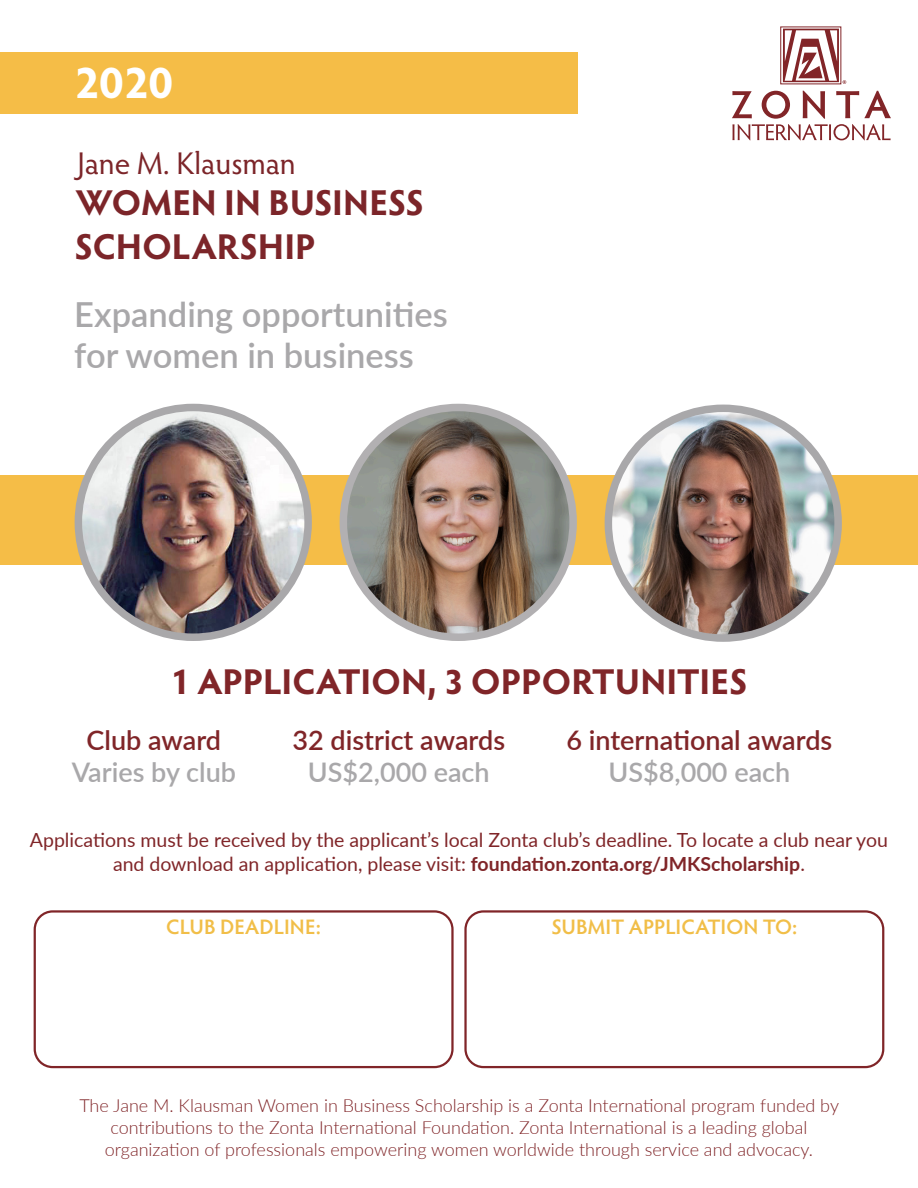
<style>
.page{position:relative;width:918px;height:1188px;background:#fff}
.page>*{position:absolute;margin:0;border:0;box-sizing:border-box;transform-origin:0 0}
.t1{font:700 45px "Hypatia Sans Pro";color:#fff}
.t2{font:700 36px "Hypatia Sans Pro";color:#802528}
.t3{font:700 36px "Hypatia Sans Pro";color:#7c2529}
.t4{font:600 34.5px/41.4px "Lato";color:#a9a8aa}
.t5{font:31.5px "Hypatia Sans Pro";color:#7c2529}
.t6{font:600 27px "Lato";color:#802528}
.t7{font:600 27px "Lato";color:#a9a8aa}
.t8{font:600 21px "Hypatia Sans Pro";letter-spacing:.005em;color:#f1be48}
.t9{font:19.5px/23.4px "Lato";color:#802528;text-align:center}
.t10{font:300 18px/21.6px "Lato";color:#802528;text-align:center}
.s1{font-weight:700}
</style>
<div class="page">
<div style="left:0;top:475px;width:918px;height:89px;background:#f5bd47"></div>
<div style="left:0;top:53px;width:578px;height:61px;background:#f5bd47"></div>
<svg style="left:732px;top:91px;width:159px;height:49px"></svg>
<div style="left:780px;top:27px;width:61px;height:57px;border:1px solid #822528"></div>
<svg style="left:783px;top:29px;width:63px;height:55px"></svg>
<img style="left:78px;top:407px;width:230px;height:230px;border-radius:115px">
<div style="left:75px;top:404px;width:237px;height:237px;border:8px solid #a9a8aa;border-radius:50%"></div>
<img style="left:608px;top:408px;width:230px;height:230px;border-radius:115px">
<div style="left:605px;top:405px;width:237px;height:237px;border:8px solid #a9a8aa;border-radius:50%"></div>
<img style="left:343px;top:407px;width:230px;height:230px;border-radius:115px">
<div style="left:340px;top:404px;width:237px;height:237px;border:8px solid #b2b0b2;border-radius:50%"></div>
<div style="left:34px;top:910px;width:420px;height:158px;border:2px solid #802528;border-radius:18px"></div>
<div style="left:464px;top:910px;width:420px;height:158px;border:2px solid #802528;border-radius:18px"></div>
<p class="t1" style="left:74px;top:51px;width:100px">2020</p>
<p class="t5" style="left:78px;top:142px;width:220px">Jane M. Klausman</p>
<p class="t3" style="left:76px;top:178px;width:350px">WOMEN IN BUSINESS</p>
<p class="t3" style="left:74px;top:221px;width:243px">SCHOLARSHIP</p>
<p class="t4" style="left:74px;top:292px;width:375px">Expanding opportunities for women in business</p>
<p class="t2" style="left:170px;top:656px;width:579px">1 APPLICATION, 3 OPPORTUNITIES</p>
<p class="t6" style="left:87px;top:720px;width:136px">Club award</p>
<p class="t7" style="left:72px;top:753px;width:166px">Varies by club</p>
<p class="t6" style="left:292px;top:720px;width:214px">32 district awards</p>
<p class="t7" style="left:308px;top:753px;width:183px">US$2,000 each</p>
<p class="t6" style="left:567px;top:720px;width:267px">6 international awards</p>
<p class="t7" style="left:608px;top:753px;width:183px">US$8,000 each</p>
<p class="t9" style="left:30px;top:828px;width:860px">Applications must be received by the applicant’s local Zonta club’s deadline. To locate a club near you and download an application, please visit: <span class="s1">foundation.zonta.org/JMKScholarship</span>.</p>
<p class="t8" style="left:166px;top:912px;width:156px">CLUB DEADLINE:</p>
<p class="t8" style="left:551px;top:912px;width:248px">SUBMIT APPLICATION TO:</p>
<p class="t10" style="left:79px;top:1095px;width:761px">The Jane M. Klausman Women in Business Scholarship is a Zonta International program funded by contributions to the Zonta International Foundation. Zonta International is a leading global organization of professionals empowering women worldwide through service and advocacy.</p>
</div>
